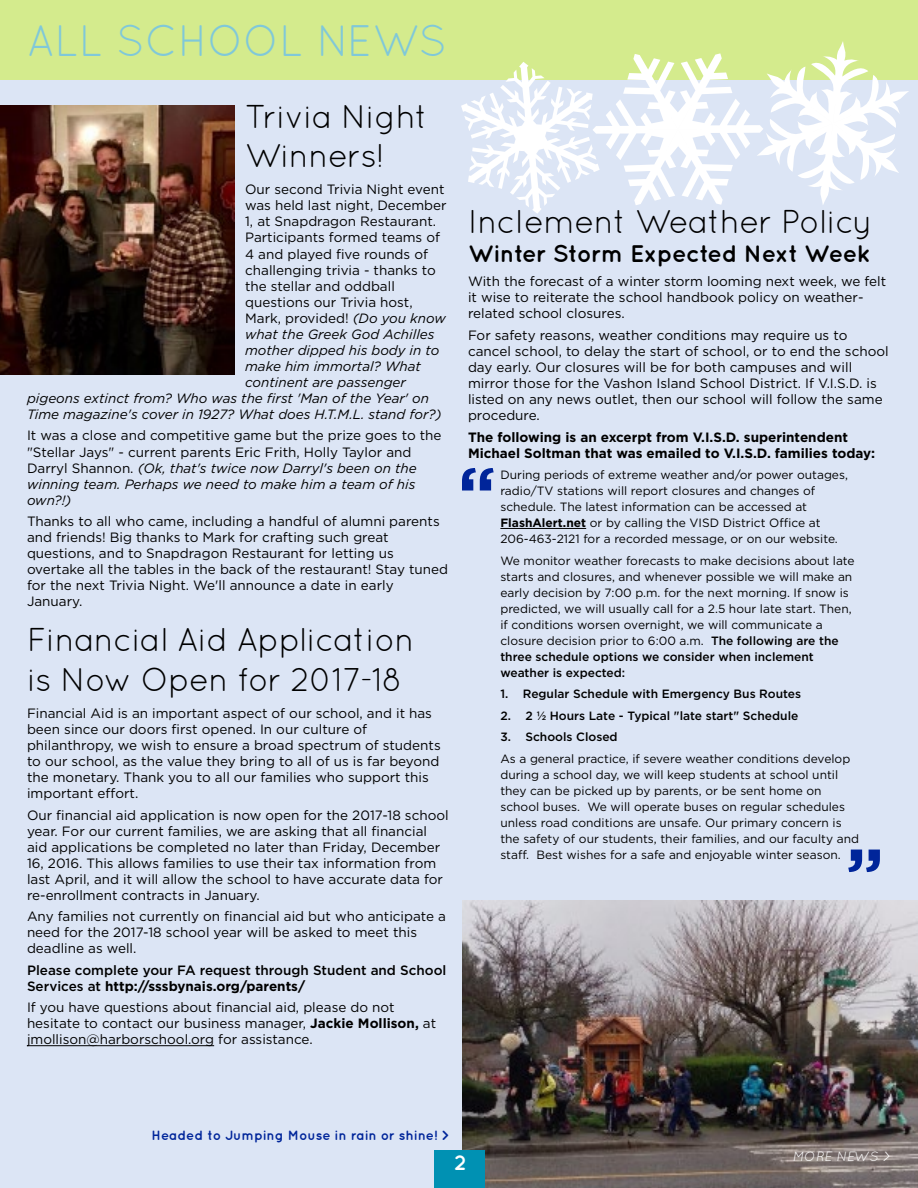
<style>
.page{position:relative;width:918px;height:1188px;background:#fff}
.page>*{position:absolute;margin:0;border:0;box-sizing:border-box;transform-origin:0 0}
.t1{font:44.1px "Quicksand";letter-spacing:.015em;color:#80c8d9;scale:.95 1}
.t2{font:33px/39.6px "Quicksand";letter-spacing:-.02em;color:#000}
.t3{font:700 24px "Quicksand";letter-spacing:-.02em;color:#000}
.t4{font:700 21px "Quicksand";color:#fff}
.t5{font:13.5px/16px "Gotham";color:#000}
.t6{font:italic 13.5px "Gotham";color:#000}
.t7{font:700 13.5px/16px "Gotham";color:#000}
.t8{font:500 13.5px/16px "Gotham";color:#000}
.t9{font:700 13.5px "Quicksand";color:#00259a}
.t10{font:italic 13.5px "Quicksand";color:#fff}
.t11{font:12px/16px "Gotham";color:#000}
.t12{font:500 12px "Gotham";color:#000}
.s1{font-style:italic}
.s2{font-weight:700}
.s3{font-weight:500}
</style>
<div class="page">
<div style="left:0;top:80px;width:918px;height:1108px;background:#dce5f5"></div>
<img style="left:462px;top:901px;width:456px;height:287px">
<div style="left:434px;top:1151px;width:51px;height:37px;background:#0091b3"></div>
<div style="left:0;top:0;width:918px;height:80px;background:#d4eb8d"></div>
<hr style="left:27px;top:1045px;width:187px;height:1px;background:#000">
<img style="left:0;top:105px;width:234px;height:270px">
<hr style="left:500px;top:528px;width:86px;height:1px;background:#000">
<svg style="left:848px;top:850px;width:32px;height:22px"></svg>
<svg style="left:462px;top:468px;width:32px;height:23px"></svg>
<svg style="left:461px;top:41px;width:448px;height:173px"></svg>
<h1 class="t1" style="left:27px;top:16px;width:443px">ALL SCHOOL NEWS</h1>
<h2 class="t2" style="left:245px;top:96px;width:185px">Trivia Night<br>Winners!</h2>
<p class="t5" style="left:245px;top:181px;width:201px">Our second Trivia Night event</p>
<p class="t5" style="left:245px;top:197px;width:203px">was held last night, December</p>
<p class="t5" style="left:245px;top:213px;width:192px">1, at Snapdragon Restaurant.</p>
<p class="t5" style="left:245px;top:229px;width:196px">Participants formed teams of</p>
<p class="t5" style="left:245px;top:245px;width:184px">4 and played five rounds of</p>
<p class="t5" style="left:245px;top:261px;width:192px">challenging trivia - thanks to</p>
<p class="t5" style="left:245px;top:278px;width:151px">the stellar and oddball</p>
<p class="t5" style="left:245px;top:294px;width:169px">questions our Trivia host,</p>
<p class="t5" style="left:245px;top:310px;width:202px">Mark, provided! <span class="s1">(Do you know</span></p>
<p class="t6" style="left:245px;top:325px;width:191px">what the Greek God Achilles</p>
<p class="t6" style="left:245px;top:341px;width:196px">mother dipped his body in to</p>
<p class="t6" style="left:245px;top:357px;width:177px">make him immortal? What</p>
<p class="t6" style="left:245px;top:374px;width:162px">continent are passenger</p>
<p class="t6" style="left:27px;top:390px;width:404px">pigeons extinct from? Who was the first 'Man of the Year' on</p>
<p class="t6" style="left:27px;top:406px;width:416px">Time magazine's cover in 1927? What does H.T.M.L. stand for?)</p>
<p class="t5" style="left:27px;top:427px;width:416px">It was a close and competitive game but the prize goes to the "Stellar Jays" - current parents Eric Frith, Holly Taylor and Darryl Shannon. <span class="s1">(Ok, that's twice now Darryl's been on the winning team. Perhaps we need to make him a team of his own?!)</span></p>
<p class="t5" style="left:27px;top:513px;width:423px">Thanks to all who came, including a handful of alumni parents and friends! Big thanks to Mark for crafting such great questions, and to Snapdragon Restaurant for letting us overtake all the tables in the back of the restaurant! Stay tuned for the next Trivia Night. We'll announce a date in early January.</p>
<h2 class="t2" style="left:27px;top:620px;width:389px">Financial Aid Application is Now Open for 2017-18</h2>
<p class="t5" style="left:27px;top:705px;width:415px">Financial Aid is an important aspect of our school, and it has been since our doors first opened. In our culture of philanthropy, we wish to ensure a broad spectrum of students to our school, as the value they bring to all of us is far beyond the monetary. Thank you to all our families who support this important effort.</p>
<p class="t5" style="left:27px;top:806px;width:423px">Our financial aid application is now open for the 2017-18 school year. For our current families, we are asking that all financial aid applications be completed no later than Friday, December 16, 2016. This allows families to use their tax information from last April, and it will allow the school to have accurate data for re-enrollment contracts in January.</p>
<p class="t5" style="left:27px;top:908px;width:420px">Any families not currently on financial aid but who anticipate a need for the 2017-18 school year will be asked to meet this deadline as well.</p>
<p class="t8" style="left:27px;top:962px;width:421px">Please complete your FA request through Student and School<br>Services at <span class="s2">http://sssbynais.org/parents/</span></p>
<p class="t5" style="left:27px;top:999px;width:411px">If you have questions about financial aid, please do not hesitate to contact our business manager, <span class="s2">Jackie Mollison,</span> at jmollison@harborschool.org for assistance.</p>
<h2 class="t2" style="left:468px;top:201px;width:406px">Inclement Weather Policy</h2>
<h3 class="t3" style="left:468px;top:239px;width:404px">Winter Storm Expected Next Week</h3>
<p class="t5" style="left:468px;top:273px;width:420px">With the forecast of a winter storm looming next week, we felt it wise to reiterate the school handbook policy on weather&shy;related school closures.</p>
<p class="t5" style="left:468px;top:327px;width:422px">For safety reasons, weather conditions may require us to cancel school, to delay the start of school, or to end the school day early. Our closures will be for both campuses and will mirror those for the Vashon Island School District. If V.I.S.D. is listed on any news outlet, then our school will follow the same procedure.</p>
<p class="t7" style="left:468px;top:429px;width:409px">The following is an excerpt from V.I.S.D. superintendent<br>Michael Soltman that was emailed to V.I.S.D. families today:</p>
<p class="t11" style="left:500px;top:467px;width:349px">During periods of extreme weather and/or power outages, radio/TV stations will report closures and changes of schedule. The latest information can be accessed at <span class="s2">FlashAlert.net</span> or by calling the VISD District Office at 206-463-2121 for a recorded message, or on our website.</p>
<p class="t11" style="left:500px;top:552px;width:356px">We monitor weather forecasts to make decisions about late starts and closures, and whenever possible we will make an early decision by 7:00 p.m. for the next morning. If snow is predicted, we will usually call for a 2.5 hour late start. Then, if conditions worsen overnight, we will communicate a closure decision prior to 6:00 a.m. <span class="s3">The following are the three schedule options we consider when inclement weather is expected:</span></p>
<p class="t12" style="left:500px;top:686px;width:302px">1. Regular Schedule with Emergency Bus Routes</p>
<p class="t12" style="left:500px;top:708px;width:299px">2. 2 ½ Hours Late - Typical "late start" Schedule</p>
<p class="t12" style="left:500px;top:729px;width:119px">3. Schools Closed</p>
<p class="t11" style="left:500px;top:750px;width:360px">As a general practice, if severe weather conditions develop during a school day, we will keep students at school until they can be picked up by parents, or be sent home on school buses. We will operate buses on regular schedules unless road conditions are unsafe. Our primary concern is the safety of our students, their families, and our faculty and staff. Best wishes for a safe and enjoyable winter season.</p>
<p class="t9" style="left:151px;top:1127px;width:300px">Headed to Jumping Mouse in rain or shine! &gt;</p>
<h3 class="t4" style="left:454px;top:1150px;width:14px">2</h3>
<p class="t10" style="left:793px;top:1148px;width:100px">MORE NEWS &gt;</p>
</div>
